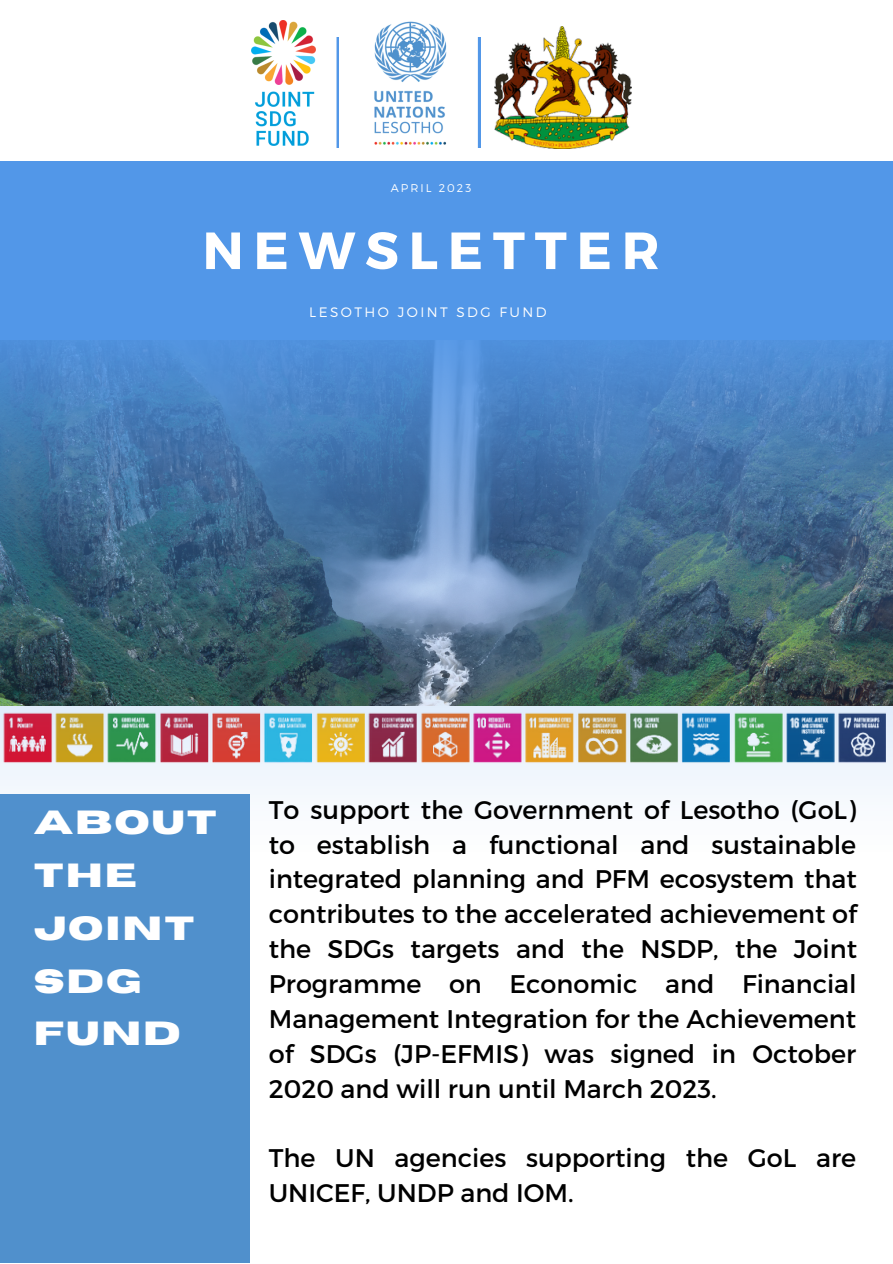
<style>
.page{position:relative;width:893px;height:1264px;background:#fff}
.page>*{position:absolute;margin:0;border:0;box-sizing:border-box;transform-origin:0 0}
.t1{font:700 52.2px "Montserrat";letter-spacing:.19em;color:#fff}
.t2{font:700 33.3px/52.8px "Horizon";letter-spacing:.06em;color:#fff}
.t3{font:25.5px/34.8px "Montserrat";color:#000;text-align:justify}
.t4{font:300 13.65px "Montserrat";letter-spacing:.18em;color:#fff}
.t5{font:300 11.25px "Montserrat";letter-spacing:.18em;color:#fff}
</style>
<div class="page">
<div style="left:0;top:161px;width:892px;height:180px;background:#5297e8"></div>
<img style="left:494px;top:27px;width:137px;height:121px">
<img style="left:251px;top:21px;width:64px;height:124px">
<img style="left:374px;top:21px;width:72px;height:124px">
<svg style="left:336px;top:38px;width:3px;height:110px"></svg>
<svg style="left:477px;top:38px;width:3px;height:110px"></svg>
<div style="left:0;top:851px;width:250px;height:411px;background:#5090cc"></div>
<img style="left:0;top:340px;width:892px;height:511px">
<p class="t5" style="left:391px;top:180px;width:82px">APRIL 2023</p>
<p class="t1" style="left:202px;top:216px;width:458px">NEWSLETTER</p>
<p class="t4" style="left:309px;top:303px;width:239px">LESOTHO JOINT SDG FUND</p>
<p class="t2" style="left:34px;top:797px;width:185px">ABOUT<br>THE<br>JOINT<br>SDG<br>FUND</p>
<p class="t3" style="left:269px;top:791px;width:589px">To support the Government of Lesotho (GoL) to establish a functional and sustainable integrated planning and PFM ecosystem that contributes to the accelerated achievement of the SDGs targets and the NSDP, the Joint Programme on Economic and Financial Management Integration for the Achievement of SDGs (JP-EFMIS) was signed in October 2020 and will run until March 2023.</p>
<p class="t3" style="left:269px;top:1139px;width:588px">The UN agencies supporting the GoL are<br>UNICEF, UNDP and IOM.</p>
</div>
